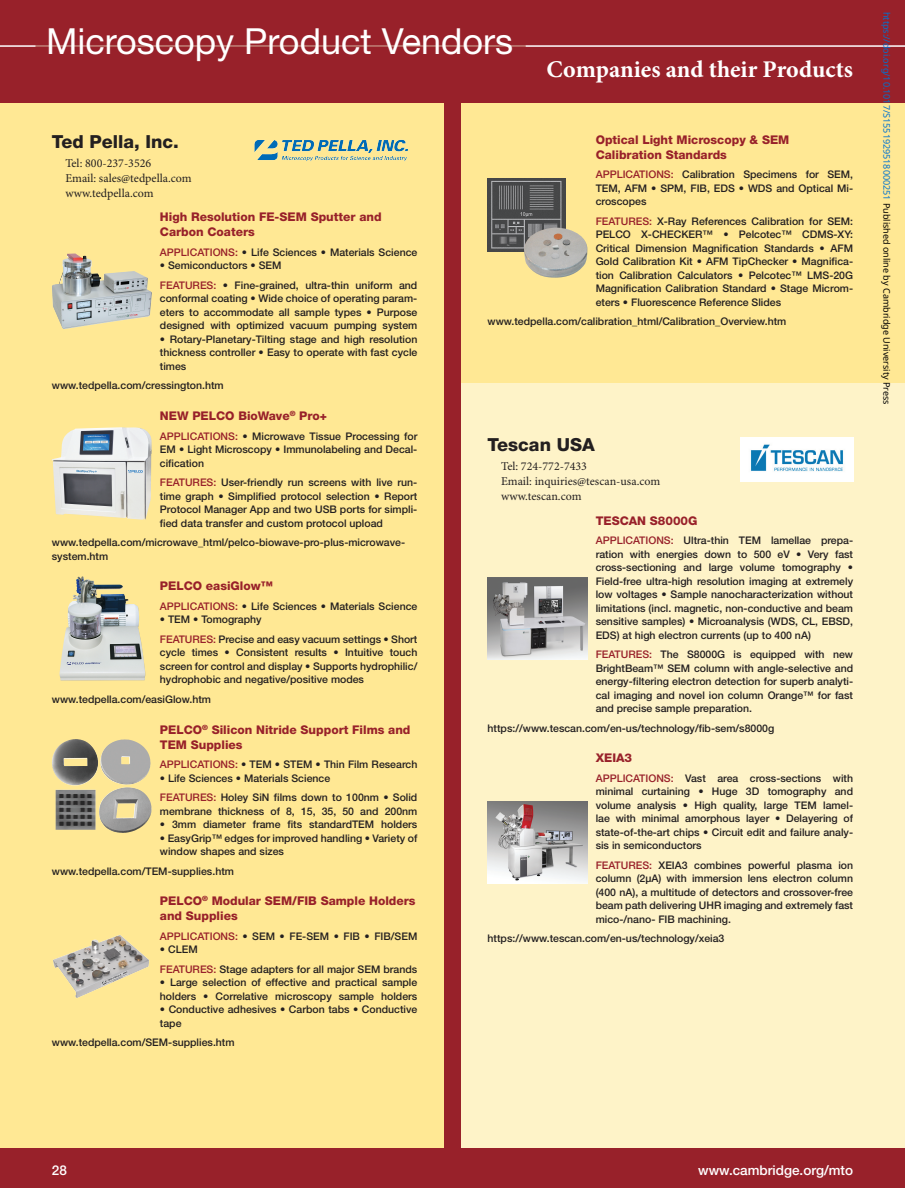
<style>
.page{position:relative;width:905px;height:1188px;background:#fff}
.page>*{position:absolute;margin:0;border:0;box-sizing:border-box;transform-origin:0 0}
.t1{font:36px "Helvetica Neue LT Std";color:#fff}
.t2{font:700 24px "Minion Pro";color:#fff}
.t3{font:800 18px "Helvetica Neue LT Std";color:#231f20}
.t4{font:500 13.5px "Helvetica Neue LT Std";color:#fff}
.t5{font:800 12px/15px "Helvetica Neue LT Std";color:#98212a}
.t6{font:12px/15px "Minion Pro";color:#231f20}
.t7{font:500 10.5px/13.5px "Helvetica Neue LT Std";color:#231f20;text-align:justify}
.t8{font:9px "Noto Sans";color:#0172cf}
.s1{color:#98212a}
.s2{color:#000}
</style>
<div class="page">
<div style="left:0;top:0;width:904px;height:1188px;background:#ffe894"></div>
<div style="left:0;top:1148px;width:904px;height:40px;background:#98212a"></div>
<div style="left:0;top:0;width:904px;height:103px;background:#98212a"></div>
<hr style="left:0;top:45px;width:904px;height:2px;background:#fff">
<hr style="left:35px;top:45px;width:490px;height:2px;background:#a74b43">
<div style="left:460px;top:383px;width:444px;height:765px;background:#fef3c8"></div>
<img style="left:740px;top:437px;width:113px;height:45px">
<img style="left:487px;top:577px;width:100px;height:82px">
<img style="left:487px;top:802px;width:100px;height:82px">
<div style="left:444px;top:89px;width:16px;height:1068px;background:#98212a"></div>
<img style="left:487px;top:178px;width:78px;height:74px">
<img style="left:524px;top:228px;width:63px;height:50px">
<img style="left:52px;top:427px;width:100px;height:93px">
<img style="left:59px;top:576px;width:86px;height:104px">
<img style="left:52px;top:739px;width:22px;height:46px">
<img style="left:53px;top:934px;width:97px;height:64px">
<img style="left:254px;top:139px;width:154px;height:23px">
<img style="left:52px;top:253px;width:100px;height:76px">
<h1 class="t1" style="left:46px;top:20px;width:468px">Microscopy Product Vendors</h1>
<h2 class="t2" style="left:546px;top:52px;width:308px">Companies and their Products</h2>
<h3 class="t3" style="left:52px;top:131px;width:129px">Ted Pella, Inc.</h3>
<p class="t6" style="left:65px;top:156px;width:128px">Tel: 800-237-3526<br>Email: sales@tedpella.com www.tedpella.com</p>
<p class="t5" style="left:160px;top:210px;width:223px">High Resolution FE-SEM Sputter and<br>Carbon Coaters</p>
<p class="t7" style="left:160px;top:245px;width:259px"><span class="s1">APPLICATIONS:</span> • Life Sciences • Materials Science</p>
<p class="t7" style="left:160px;top:256px;width:259px;line-height:19.5px">• Semiconductors • SEM<br><span class="s1">FEATURES:</span> • Fine-grained, ultra-thin uniform and</p>
<p class="t7" style="left:160px;top:292px;width:259px">conformal coating • Wide choice of operating param&shy;eters to accommodate all sample types • Purpose designed with optimized vacuum pumping system</p>
<p class="t7" style="left:160px;top:332px;width:259px">• Rotary-Planetary-Tilting stage and high resolution thickness controller • Easy to operate with fast cycle times</p>
<p class="t7" style="left:52px;top:379px;width:173px">www.tedpella.com/cressington.htm</p>
<p class="t5" style="left:160px;top:408px;width:168px">NEW PELCO BioWave<sup>®</sup> Pro+</p>
<p class="t7" style="left:160px;top:429px;width:259px"><span class="s1">APPLICATIONS:</span> • Microwave Tissue Processing for EM • Light Microscopy • Immunolabeling and Decal&shy;cification</p>
<p class="t7" style="left:160px;top:476px;width:259px"><span class="s1">FEATURES:</span> User-friendly run screens with live run&shy;time graph • Simplified protocol selection • Report Protocol Manager App and two USB ports for simpli&shy;fied data transfer and custom protocol upload</p>
<p class="t7" style="left:52px;top:536px;width:355px">www.tedpella.com/microwave_html/pelco-biowave-pro-plus-microwave&shy;system.htm</p>
<p class="t5" style="left:160px;top:579px;width:114px">PELCO easiGlow™</p>
<p class="t7" style="left:160px;top:599px;width:259px"><span class="s1">APPLICATIONS:</span> • Life Sciences • Materials Science</p>
<p class="t7" style="left:160px;top:610px;width:259px;line-height:19.5px">• TEM • Tomography<br><span class="s1">FEATURES:</span> Precise and easy vacuum settings • Short</p>
<p class="t7" style="left:160px;top:646px;width:259px">cycle times • Consistent results • Intuitive touch screen for control and display • Supports hydrophilic/ hydrophobic and negative/positive modes</p>
<p class="t7" style="left:52px;top:692px;width:161px">www.tedpella.com/easiGlow.htm</p>
<p class="t5" style="left:160px;top:722px;width:252px">PELCO<sup>®</sup> Silicon Nitride Support Films and<br>TEM Supplies</p>
<p class="t7" style="left:160px;top:758px;width:259px"><span class="s1">APPLICATIONS:</span> • TEM • STEM • Thin Film Research</p>
<p class="t7" style="left:160px;top:768px;width:259px;line-height:19.5px">• Life Sciences • Materials Science<br><span class="s1">FEATURES:</span> Holey SiN films down to 100nm • Solid</p>
<p class="t7" style="left:160px;top:804px;width:259px">membrane thickness of 8, 15, 35, 50 and 200nm</p>
<p class="t7" style="left:160px;top:818px;width:259px">• 3mm diameter frame fits standardTEM holders</p>
<p class="t7" style="left:160px;top:831px;width:259px">• EasyGrip™ edges for improved handling • Variety of window shapes and sizes</p>
<p class="t7" style="left:52px;top:864px;width:184px">www.tedpella.com/TEM-supplies.htm</p>
<p class="t5" style="left:160px;top:894px;width:257px">PELCO<sup>®</sup> Modular SEM/FIB Sample Holders and Supplies</p>
<p class="t7" style="left:160px;top:929px;width:259px"><span class="s1">APPLICATIONS:</span> • SEM • FE-SEM • FIB • FIB/SEM</p>
<p class="t7" style="left:160px;top:940px;width:259px;line-height:19.5px">• CLEM<br><span class="s1">FEATURES:</span> Stage adapters for all major SEM brands</p>
<p class="t7" style="left:160px;top:976px;width:259px">• Large selection of effective and practical sample holders • Correlative microscopy sample holders</p>
<p class="t7" style="left:160px;top:1003px;width:259px">• Conductive adhesives • Carbon tabs • Conductive tape</p>
<p class="t7" style="left:52px;top:1036px;width:184px">www.tedpella.com/SEM-supplies.htm</p>
<p class="t5" style="left:595px;top:132px;width:195px">Optical Light Microscopy &amp; SEM<br>Calibration Standards</p>
<p class="t7" style="left:595px;top:167px;width:259px"><span class="s1">APPLICATIONS:</span> Calibration Specimens for SEM, TEM, AFM • SPM, FIB, EDS • WDS and Optical Mi&shy;croscopes</p>
<p class="t7" style="left:595px;top:214px;width:259px"><span class="s1">FEATURES:</span> X-Ray References Calibration for SEM:<br>PELCO X-CHECKER™ • Pelcotec™ CDMS-XY:<br>Critical Dimension Magnification Standards • AFM Gold Calibration Kit • AFM TipChecker • Magnifica&shy;tion Calibration Calculators • Pelcotec™ LMS-20G Magnification Calibration Standard • Stage Microm&shy;eters • Fluorescence Reference Slides</p>
<p class="t7" style="left:487px;top:315px;width:300px">www.tedpella.com/calibration_html/Calibration_Overview.htm</p>
<h3 class="t3" style="left:487px;top:434px;width:109px">Tescan USA</h3>
<p class="t6" style="left:501px;top:459px;width:161px">Tel: 724-772-7433<br>Email: inquiries@tescan-usa.com www.tescan.com</p>
<p class="t5" style="left:595px;top:513px;width:103px">TESCAN S8000G</p>
<p class="t7" style="left:595px;top:533px;width:259px"><span class="s1">APPLICATIONS:</span> Ultra-thin TEM lamellae prepa&shy;ration with energies down to 500 eV • Very fast cross-sectioning and large volume tomography • Field-free ultra-high resolution imaging at extremely low voltages • Sample nanocharacterization without limitations (incl. magnetic, non-conductive and beam sensitive samples) • Microanalysis (WDS, CL, EBSD, EDS) at high electron currents (up to 400 nA)</p>
<p class="t7" style="left:595px;top:647px;width:259px"><span class="s1">FEATURES:</span> The S8000G is equipped with new BrightBeam™ SEM column with angle-selective and energy-filtering electron detection for superb analyti&shy;cal imaging and novel ion column Orange™ for fast and precise sample preparation.</p>
<p class="t7" style="left:487px;top:721px;width:288px">https://www.tescan.com/en-us/technology/fib-sem/s8000g</p>
<p class="t5" style="left:595px;top:751px;width:38px">XEIA3</p>
<p class="t7" style="left:595px;top:771px;width:259px"><span class="s1">APPLICATIONS:</span> Vast area cross-sections with minimal curtaining • Huge 3D tomography and volume analysis • High quality, large TEM lamel&shy;lae with minimal amorphous layer • Delayering of state-of-the-art chips • Circuit edit and failure analy&shy;sis in semiconductors</p>
<p class="t7" style="left:595px;top:858px;width:259px"><span class="s1">FEATURES:</span> XEIA3 combines powerful plasma ion column (2µA) with immersion lens electron column (400 nA), a multitude of detectors and crossover-free beam path delivering UHR imaging and extremely fast mico-/nano- FIB machining.</p>
<p class="t7" style="left:487px;top:932px;width:238px">https://www.tescan.com/en-us/technology/xeia3</p>
<p class="t8" style="left:893px;top:12px;width:394px;rotate:90deg">https://doi.org/10.1017/S1551929518000251 <span class="s2">Published online by Cambridge University Press</span></p>
<p class="t4" style="left:52px;top:1162px;width:17px">28</p>
<p class="t4" style="left:698px;top:1162px;width:156px">www.cambridge.org/mto</p>
</div>
